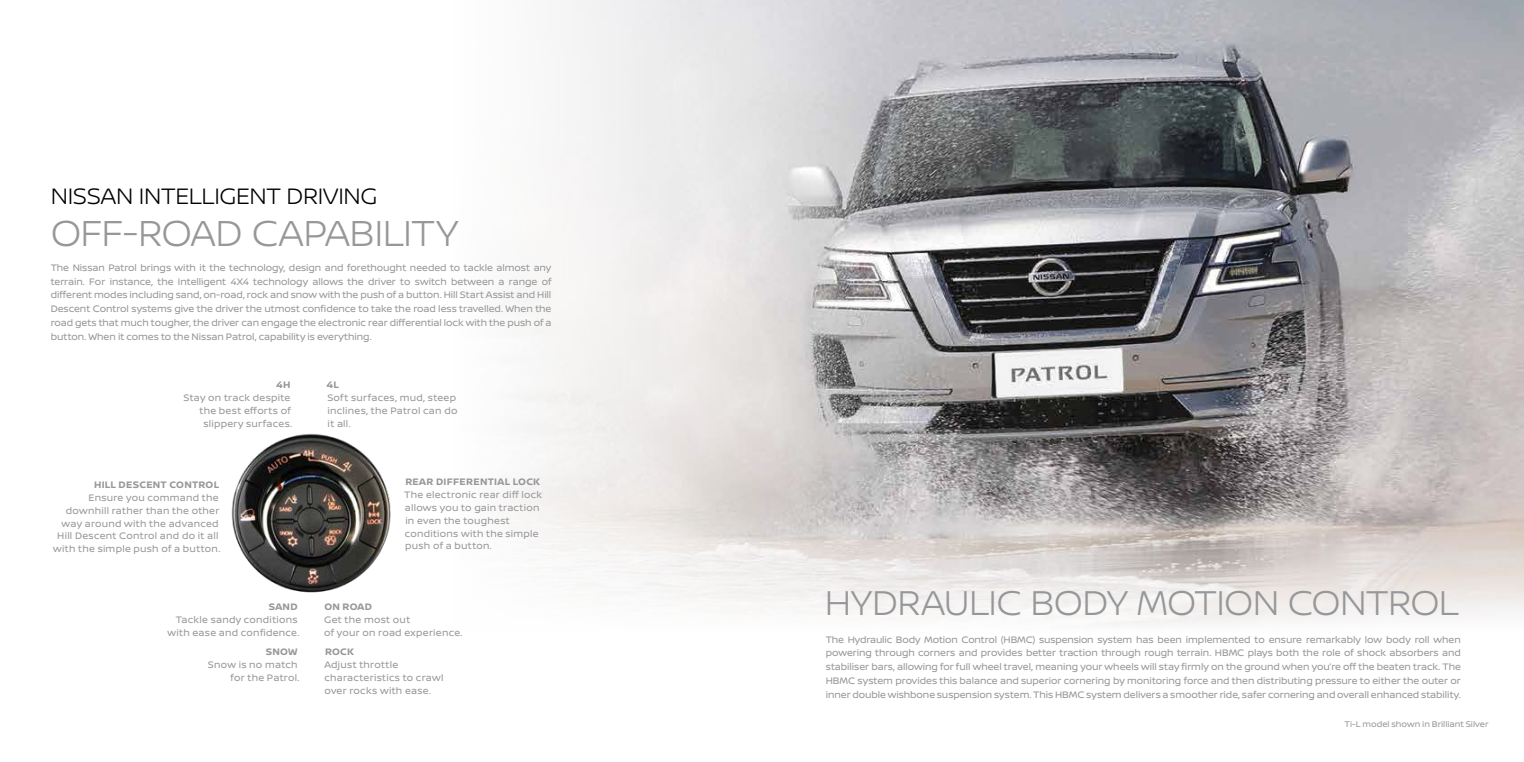
<style>
.page{position:relative;width:1524px;height:762px;background:#fff}
.page>*{position:absolute;margin:0;border:0;box-sizing:border-box;transform-origin:0 0}
.t1{font:300 38.38px "Nissan Brand";letter-spacing:-.015em;color:#969799}
.t2{font:300 36.62px "Nissan Brand";letter-spacing:-.015em;color:#969799}
.t3{font:300 23.75px "Nissan Brand";letter-spacing:-.015em;color:#000}
.t4{font:10px/12.8px "Nissan Brand";letter-spacing:.02em;color:#969799;text-align:right}
.t5{font:700 10px "Nissan Brand";letter-spacing:.03em;color:#969799}
.t6{font:8.75px "Nissan Brand";color:#969799}
</style>
<div class="page">
<img style="left:1001px;top:0;width:523px;height:461px">
<svg style="left:515px;top:0;width:486px;height:461px"></svg>
<svg style="left:508px;top:461px;width:1016px;height:164px"></svg>
<img style="left:212px;top:411px;width:197px;height:197px;border-radius:99px">
<h3 class="t3" style="left:51px;top:179px;width:328px">NISSAN INTELLIGENT DRIVING</h3>
<h1 class="t1" style="left:51px;top:205px;width:409px">OFF-ROAD CAPABILITY</h1>
<p class="t4" style="left:51px;top:260px;width:502px;line-height:13.8px;text-align:justify">The Nissan Patrol brings with it the technology, design and forethought needed to tackle almost any terrain. For instance, the Intelligent 4X4 technology allows the driver to switch between a range of different modes including sand, on-road, rock and snow with the push of a button. Hill Start Assist and Hill Descent Control systems give the driver the utmost confidence to take the road less travelled. When the road gets that much tougher, the driver can engage the electronic rear differential lock with the push of a button. When it comes to the Nissan Patrol, capability is everything.</p>
<p class="t5" style="left:276px;top:378px;width:16px">4H</p>
<p class="t4" style="left:183px;top:391px;width:110px">Stay on track despite the best efforts of slippery surfaces.</p>
<p class="t5" style="left:94px;top:477px;width:127px">HILL DESCENT CONTROL</p>
<p class="t4" style="left:53px;top:491px;width:169px">Ensure you command the downhill rather than the other way around with the advanced<br>Hill Descent Control and do it all with the simple push of a button.</p>
<p class="t5" style="left:269px;top:600px;width:31px">SAND</p>
<p class="t4" style="left:168px;top:613px;width:133px">Tackle sandy conditions with ease and confidence.</p>
<p class="t5" style="left:266px;top:645px;width:33px">SNOW</p>
<p class="t4" style="left:208px;top:658px;width:93px">Snow is no match for the Patrol.</p>
<p class="t5" style="left:326px;top:378px;width:14px">4L</p>
<p class="t4" style="left:327px;top:391px;width:132px;text-align:left">Soft surfaces, mud, steep inclines, the Patrol can do it all.</p>
<p class="t5" style="left:405px;top:475px;width:136px">REAR DIFFERENTIAL LOCK</p>
<p class="t4" style="left:404px;top:488px;width:139px;text-align:left">The electronic rear diff lock allows you to gain traction in even the toughest conditions with the simple push of a button.</p>
<p class="t5" style="left:324px;top:600px;width:49px">ON ROAD</p>
<p class="t4" style="left:324px;top:613px;width:140px;text-align:left">Get the most out<br>of your on road experience.</p>
<p class="t5" style="left:325px;top:645px;width:31px">ROCK</p>
<p class="t4" style="left:324px;top:658px;width:121px;text-align:left">Adjust throttle characteristics to crawl over rocks with ease.</p>
<h2 class="t2" style="left:825px;top:576px;width:635px">HYDRAULIC BODY MOTION CONTROL</h2>
<p class="t4" style="left:826px;top:632px;width:637px;line-height:13.8px;text-align:justify">The Hydraulic Body Motion Control (HBMC) suspension system has been implemented to ensure remarkably low body roll when powering through corners and provides better traction through rough terrain. HBMC plays both the role of shock absorbers and stabiliser bars, allowing for full wheel travel, meaning your wheels will stay firmly on the ground when you’re off the beaten track. The HBMC system provides this balance and superior cornering by monitoring force and then distributing pressure to either the outer or inner double wishbone suspension system. This HBMC system delivers a smoother ride, safer cornering and overall enhanced stability.</p>
<p class="t6" style="left:1344px;top:717px;width:145px">Ti-L model shown in Brilliant Silver</p>
</div>
